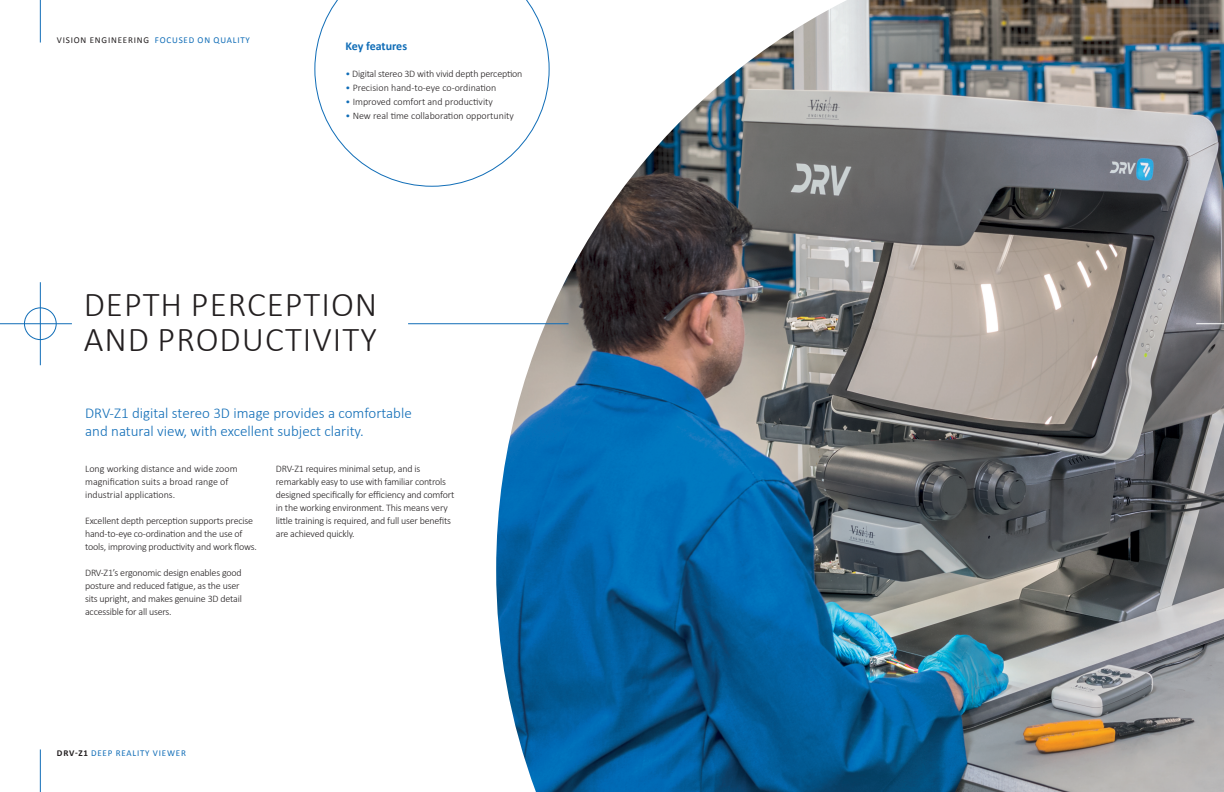
<style>
.page{position:relative;width:1224px;height:792px;background:#fff}
.page>*{position:absolute;margin:0;border:0;box-sizing:border-box;transform-origin:0 0}
.t1{font:300 35px/35px "Calibri";letter-spacing:.03em;color:#231f20}
.t2{font:300 15px/18px "Calibri";color:#106db7}
.t3{font:700 12px "Calibri";letter-spacing:-.01em;color:#106db7}
.t4{font:300 10px/13px "Calibri";letter-spacing:-.02em;color:#231f20}
.t5{font:300 10px/13px "Calibri";color:#231f20}
.t6{font:9px "Calibri";letter-spacing:.09em;color:#231f20}
.t7{font:9px "Calibri";letter-spacing:.09em;color:#106db7}
.s1{color:#106db7}
.s2{font-weight:700;color:#231f20}
</style>
<div class="page">
<div style="left:24px;top:307px;width:33px;height:33px;border:1px solid #106db7;border-radius:50%"></div>
<hr style="left:40px;top:282px;width:1px;height:83px;background:#106db7">
<hr style="left:0;top:323px;width:72px;height:1px;background:#106db7">
<hr style="left:40px;top:0;width:1px;height:43px;background:#106db7">
<hr style="left:40px;top:749px;width:1px;height:43px;background:#106db7">
<svg style="left:315px;top:0;width:181px;height:186px"></svg>
<img style="left:496px;top:0;width:728px;height:792px">
<hr style="left:408px;top:323px;width:161px;height:1px;background:#106db7">
<svg style="left:1196px;top:323px;width:28px;height:1px"></svg>
<p class="t6" style="left:57px;top:34px;width:195px">VISION ENGINEERING <span class="s1">FOCUSED ON QUALITY</span></p>
<p class="t3" style="left:345px;top:39px;width:63px">Key features</p>
<p class="t4" style="left:345px;top:67px;width:178px"><span class="s1">•</span> Digital stereo 3D with vivid depth perception</p>
<p class="t5" style="left:345px;top:81px;width:152px"><span class="s1">•</span> Precision hand-to-eye co-ordination</p>
<p class="t5" style="left:345px;top:95px;width:149px"><span class="s1">•</span> Improved comfort and productivity</p>
<p class="t5" style="left:345px;top:109px;width:170px"><span class="s1">•</span> New real time collaboration opportunity</p>
<p class="t1" style="left:84px;top:286px;width:295px">DEPTH PERCEPTION<br>AND PRODUCTIVITY</p>
<p class="t2" style="left:85px;top:404px;width:328px">DRV-Z1 digital stereo 3D image provides a comfortable and natural view, with excellent subject clarity.</p>
<p class="t5" style="left:85px;top:462px;width:154px">Long working distance and wide zoom magnification suits a broad range of industrial applications.</p>
<p class="t4" style="left:85px;top:514px;width:173px">Excellent depth perception supports precise hand-to-eye co-ordination and the use of tools, improving productivity and work flows.</p>
<p class="t4" style="left:85px;top:566px;width:158px">DRV-Z1’s ergonomic design enables good posture and reduced fatigue, as the user sits upright, and makes genuine 3D detail accessible for all users.</p>
<p class="t4" style="left:276px;top:462px;width:180px">DRV-Z1 requires minimal setup, and is remarkably easy to use with familiar controls designed specifically for efficiency and comfort in the working environment. This means very little training is required, and full user benefits are achieved quickly.</p>
<p class="t7" style="left:57px;top:748px;width:131px"><span class="s2">DRV-Z1</span> DEEP REALITY VIEWER</p>
</div>
